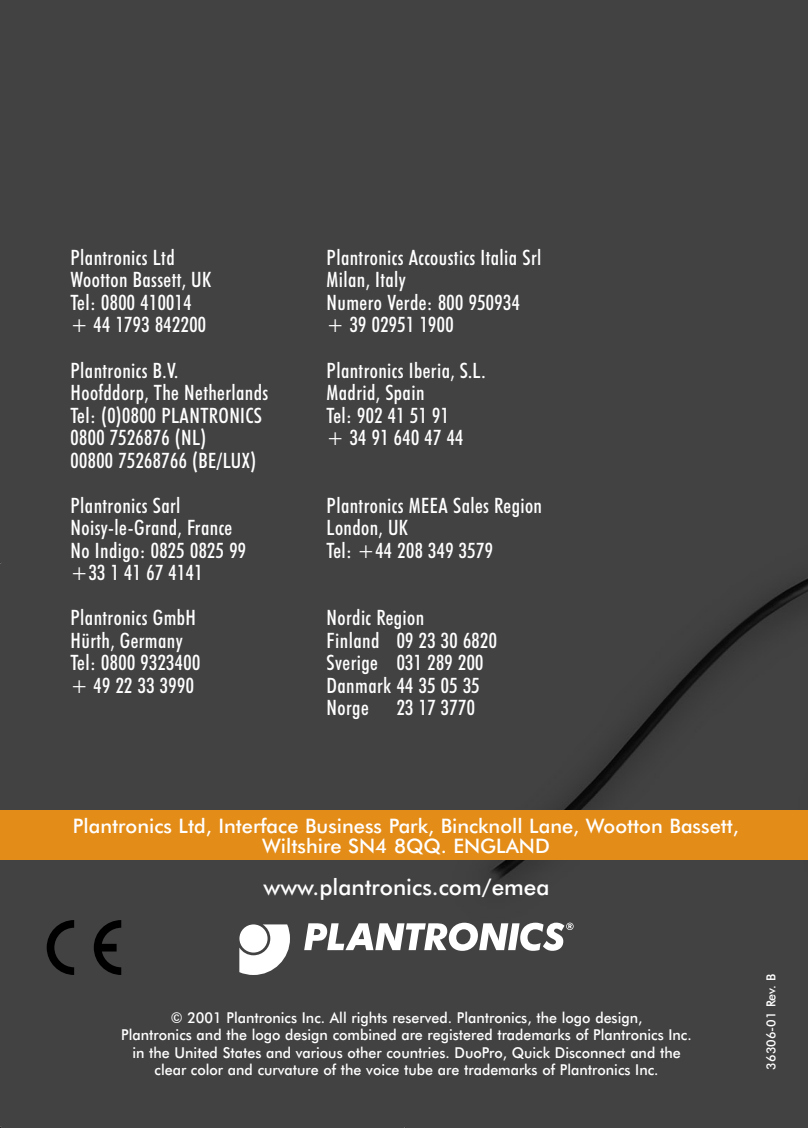
<style>
.page{position:relative;width:808px;height:1128px;background:#fff}
.page>*{position:absolute;margin:0;border:0;box-sizing:border-box;transform-origin:0 0}
.t1{font:500 22.5px "Futura BT";color:#fff}
.t2{font:500 condensed 21.25px/22.5px "Futura BT";letter-spacing:.02em;color:#fff}
.t3{font:500 20px/20px "Futura BT";color:#fff;text-align:center}
.t4{font:500 15px/17.5px "Futura BT";color:#fff;text-align:center;scale:.95 1}
.t5{font:500 12.5px "Futura BT";color:#fff}
</style>
<div class="page">
<div style="left:0;top:0;width:807px;height:1127px;background:#424242"></div>
<p class="t2" style="left:71px;top:247px;width:142px">Plantronics Ltd<br>Wootton Bassett, UK<br>Tel: 0800 410014 + 44 1793 842200</p>
<p class="t2" style="left:71px;top:360px;width:199px">Plantronics B.V.<br>Hoofddorp, The Netherlands<br>Tel: (0)0800 PLANTRONICS<br>0800 7526876 (NL)<br>00800 75268766 (BE/LUX)</p>
<p class="t2" style="left:71px;top:495px;width:177px">Plantronics Sarl<br>Noisy-le-Grand, France<br>No Indigo: 0825 0825 99 +33 1 41 67 4141</p>
<p class="t2" style="left:71px;top:607px;width:131px">Plantronics GmbH<br>Hürth, Germany<br>Tel: 0800 9323400 + 49 22 33 3990</p>
<p class="t2" style="left:326px;top:247px;width:216px">Plantronics Accoustics Italia Srl<br>Milan, Italy<br>Numero Verde: 800 950934 + 39 02951 1900</p>
<p class="t2" style="left:326px;top:360px;width:160px">Plantronics Iberia, S.L.<br>Madrid, Spain<br>Tel: 902 41 51 91<br>+ 34 91 640 47 44</p>
<p class="t2" style="left:326px;top:495px;width:217px">Plantronics MEEA Sales Region<br>London, UK<br>Tel: +44 208 349 3579</p>
<p class="t2" style="left:326px;top:607px;width:172px">Nordic Region<br>Finland 09 23 30 6820<br>Sverige 031 289 200<br>Danmark 44 35 05 35<br>Norge</p>
<p class="t2" style="left:396px;top:697px;width:80px">23 17 3770</p>
<p class="t3" style="left:73px;top:817px;width:667px">Plantronics Ltd, Interface Business Park, Bincknoll Lane, Wootton Bassett,<br>Wiltshire SN4 8QQ. ENGLAND</p>
<p class="t1" style="left:263px;top:877px;width:287px">www.plantronics.com/emea</p>
<p class="t4" style="left:121px;top:1009px;width:601px">© 2001 Plantronics Inc. All rights reserved. Plantronics, the logo design,<br>Plantronics and the logo design combined are registered trademarks of Plantronics Inc. in the United States and various other countries. DuoPro, Quick Disconnect and the clear color and curvature of the voice tube are trademarks of Plantronics Inc.</p>
<p class="t5" style="left:765px;top:1069px;width:97px;rotate:-90deg">36306-01 Rev. B</p>
</div>
